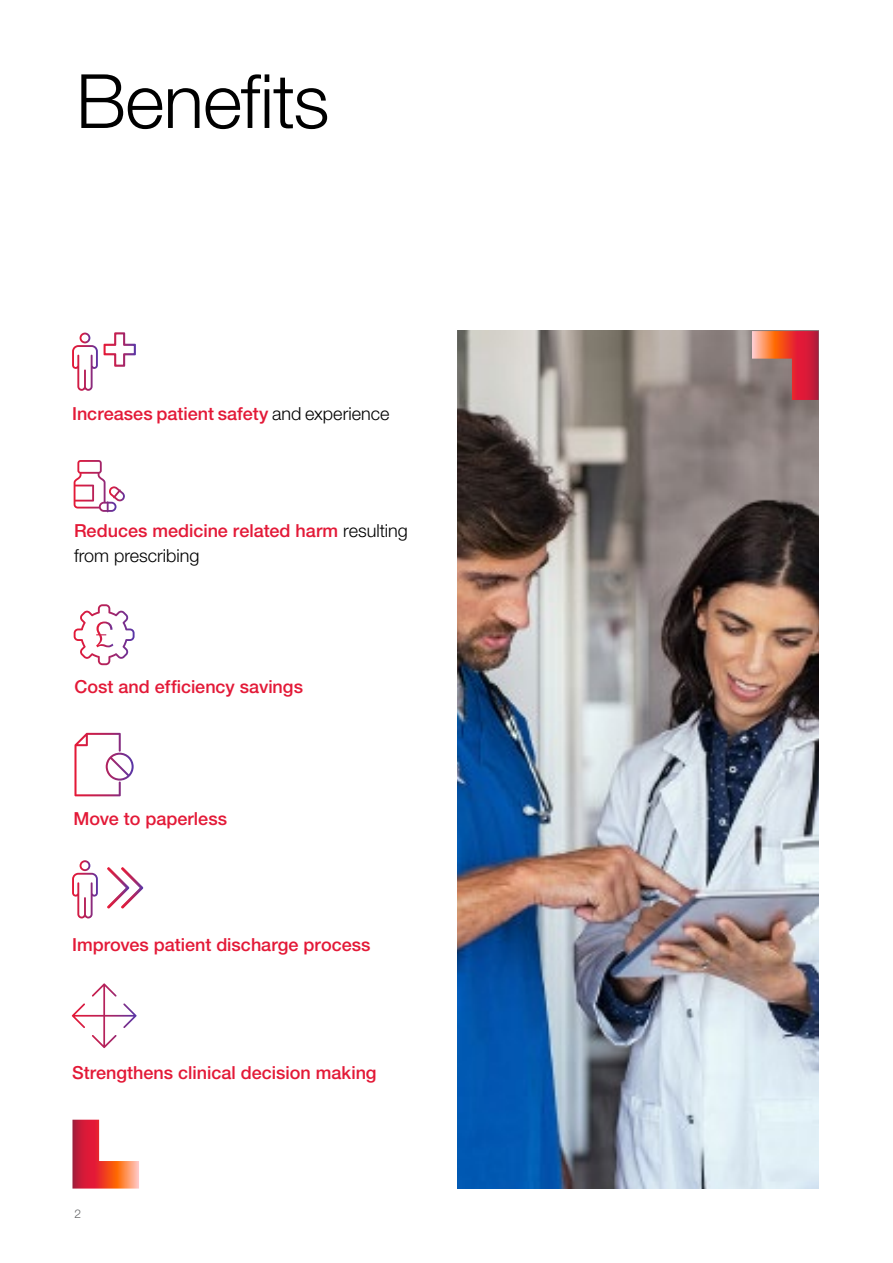
<style>
.page{position:relative;width:893px;height:1263px;background:#fff}
.page>*{position:absolute;margin:0;border:0;box-sizing:border-box;transform-origin:0 0}
.t1{font:300 75px "Helvetica Neue LT Pro";letter-spacing:-.01em;color:#000}
.t2{font:500 18px/25.2px "Helvetica Neue LT Pro";color:#e31937}
.t3{font:300 12px "Helvetica Neue LT Pro";color:#636466}
.s1{font-weight:300;color:#000}
</style>
<div class="page">
<img style="left:457px;top:331px;width:362px;height:857px">
<svg style="left:72px;top:1120px;width:67px;height:68px"></svg>
<svg style="left:752px;top:331px;width:67px;height:69px;background:#c05452"></svg>
<svg style="left:74px;top:733px;width:60px;height:63px"></svg>
<svg style="left:72px;top:332px;width:64px;height:59px"></svg>
<svg style="left:72px;top:860px;width:26px;height:58px"></svg>
<svg style="left:74px;top:460px;width:51px;height:52px"></svg>
<svg style="left:74px;top:604px;width:61px;height:61px"></svg>
<svg style="left:107px;top:867px;width:36px;height:42px"></svg>
<svg style="left:72px;top:983px;width:65px;height:65px"></svg>
<h1 class="t1" style="left:76px;top:55px;width:255px">Benefits</h1>
<p class="t2" style="left:72px;top:400px;width:319px">Increases patient safety <span class="s1">and experience</span></p>
<p class="t2" style="left:74px;top:518px;width:335px">Reduces medicine related harm <span class="s1">resulting from prescribing</span></p>
<p class="t2" style="left:74px;top:674px;width:230px">Cost and efficiency savings</p>
<p class="t2" style="left:74px;top:805px;width:155px">Move to paperless</p>
<p class="t2" style="left:72px;top:932px;width:300px">Improves patient discharge process</p>
<p class="t2" style="left:72px;top:1059px;width:306px">Strengthens clinical decision making</p>
<p class="t3" style="left:74px;top:1207px;width:8px">2</p>
</div>
